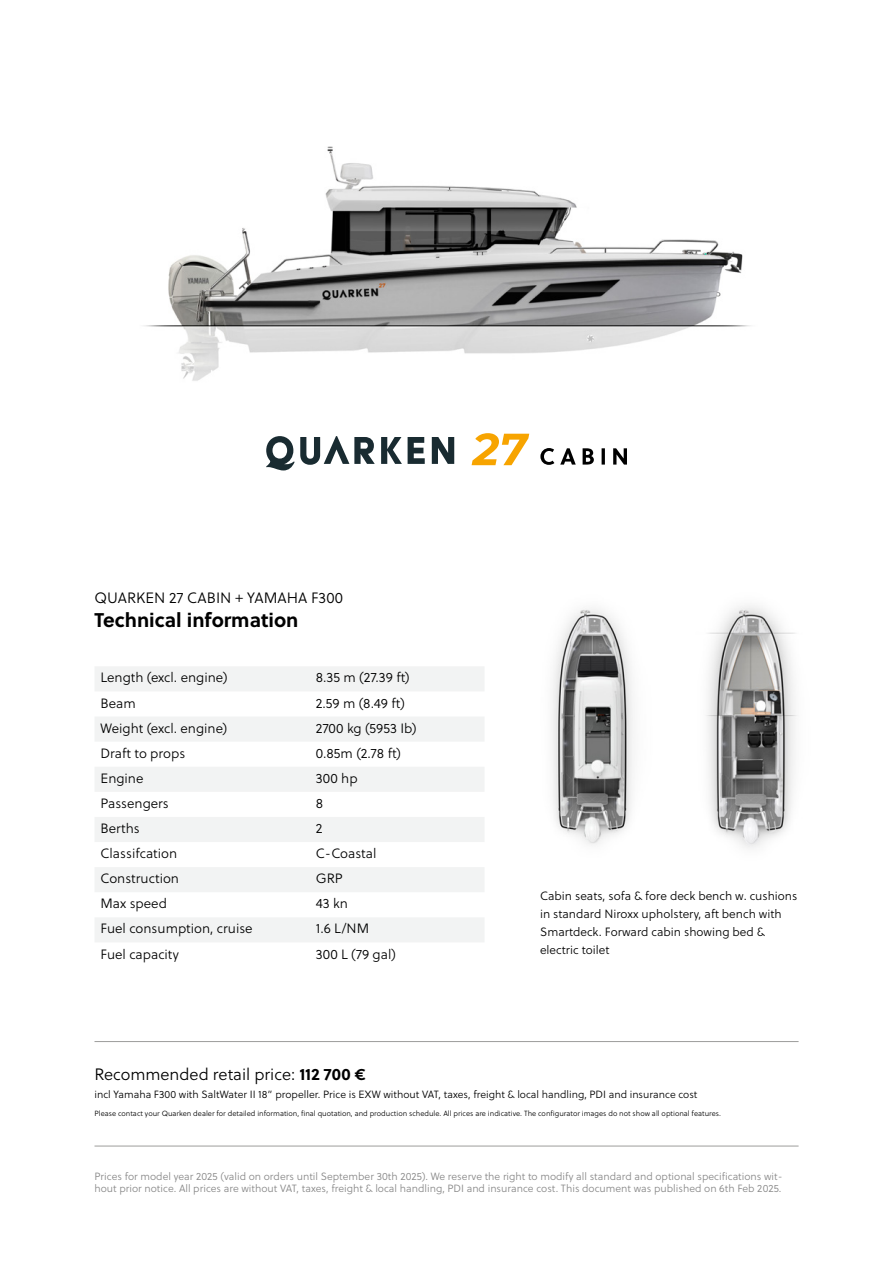
<style>
.page{position:relative;width:893px;height:1263px;background:#fff}
.page>*{position:absolute;margin:0;border:0;box-sizing:border-box;transform-origin:0 0}
.t1{font:700 19.8px "Soleil";color:#000}
.t2{font:16.5px "Soleil Lt";color:#000}
.t3{font:15px "Soleil Lt";letter-spacing:.005em;color:#000}
.t4{font:13.5px "Soleil Lt";color:#000}
.t5{font:12px/18px "Soleil Lt";color:#000}
.t6{font:10.5px/12.6px "Soleil Lt";color:#878787}
.t7{font:10.5px "Soleil Lt";color:#000}
.t8{font:7.5px "Soleil Lt";color:#000}
.s1{font-family:"Soleil";font-weight:700}
</style>
<div class="page">
<img style="left:144px;top:146px;width:607px;height:311px">
<svg style="left:408px;top:437px;width:17px;height:27px"></svg>
<svg style="left:381px;top:437px;width:21px;height:27px"></svg>
<svg style="left:432px;top:437px;width:22px;height:27px"></svg>
<svg style="left:266px;top:436px;width:109px;height:34px"></svg>
<svg style="left:472px;top:433px;width:57px;height:32px"></svg>
<hr style="left:94px;top:1146px;width:705px;height:1px;background:#9d9d9c">
<hr style="left:94px;top:1041px;width:705px;height:1px;background:#9d9d9c">
<svg style="left:95px;top:667px;width:389px;height:275px;fill:#f2f3f3"></svg>
<svg style="left:540px;top:448px;width:87px;height:17px"></svg>
<img style="left:552px;top:608px;width:81px;height:237px">
<img style="left:706px;top:605px;width:91px;height:243px">
<p class="t3" style="left:94px;top:587px;width:250px">QUARKEN 27 CABIN + YAMAHA F300</p>
<p class="t1" style="left:94px;top:605px;width:206px">Technical information</p>
<p class="t4" style="left:100px;top:668px;width:128px">Length (excl. engine)</p>
<p class="t4" style="left:316px;top:668px;width:95px">8.35 m (27.39 ft)</p>
<p class="t4" style="left:100px;top:693px;width:37px">Beam</p>
<p class="t4" style="left:316px;top:693px;width:91px">2.59 m (8.49 ft)</p>
<p class="t4" style="left:100px;top:718px;width:128px">Weight (excl. engine)</p>
<p class="t4" style="left:316px;top:718px;width:102px">2700 kg (5953 Ib)</p>
<p class="t4" style="left:100px;top:743px;width:86px">Draft to props</p>
<p class="t4" style="left:316px;top:743px;width:87px">0.85m (2.78 ft)</p>
<p class="t4" style="left:100px;top:769px;width:44px">Engine</p>
<p class="t4" style="left:316px;top:769px;width:43px">300 hp</p>
<p class="t4" style="left:100px;top:794px;width:70px">Passengers</p>
<p class="t4" style="left:316px;top:794px;width:9px">8</p>
<p class="t4" style="left:100px;top:819px;width:41px">Berths</p>
<p class="t4" style="left:316px;top:819px;width:8px">2</p>
<p class="t4" style="left:100px;top:844px;width:78px">Classifcation</p>
<p class="t4" style="left:316px;top:844px;width:62px">C-Coastal</p>
<p class="t4" style="left:100px;top:869px;width:80px">Construction</p>
<p class="t4" style="left:316px;top:869px;width:28px">GRP</p>
<p class="t4" style="left:100px;top:894px;width:68px">Max speed</p>
<p class="t4" style="left:316px;top:894px;width:34px">43 kn</p>
<p class="t4" style="left:100px;top:919px;width:154px">Fuel consumption, cruise</p>
<p class="t4" style="left:316px;top:919px;width:55px">1.6 L/NM</p>
<p class="t4" style="left:100px;top:944px;width:80px">Fuel capacity</p>
<p class="t4" style="left:316px;top:944px;width:82px">300 L (79 gal)</p>
<p class="t5" style="left:540px;top:887px;width:259px">Cabin seats, sofa &amp; fore deck bench w. cushions in standard Niroxx upholstery, aft bench with Smartdeck. Forward cabin showing bed &amp; electric toilet</p>
<p class="t2" style="left:94px;top:1063px;width:272px">Recommended retail price: <span class="s1">112 700 €</span></p>
<p class="t7" style="left:94px;top:1087px;width:604px">incl Yamaha F300 with SaltWater II 18” propeller. Price is EXW without VAT, taxes, freight &amp; local handling, PDI and insurance cost</p>
<p class="t8" style="left:94px;top:1108px;width:628px">Please contact your Quarken dealer for detailed information, final quotation, and production schedule. All prices are indicative. The configurator images do not show all optional features.</p>
<p class="t6" style="left:94px;top:1169px;width:690px">Prices for model year 2025 (valid on orders until September 30th 2025). We reserve the right to modify all standard and optional specifications wit&shy;hout prior notice. All prices are without VAT, taxes, freight &amp; local handling, PDI and insurance cost. This document was published on 6th Feb 2025.</p>
</div>
